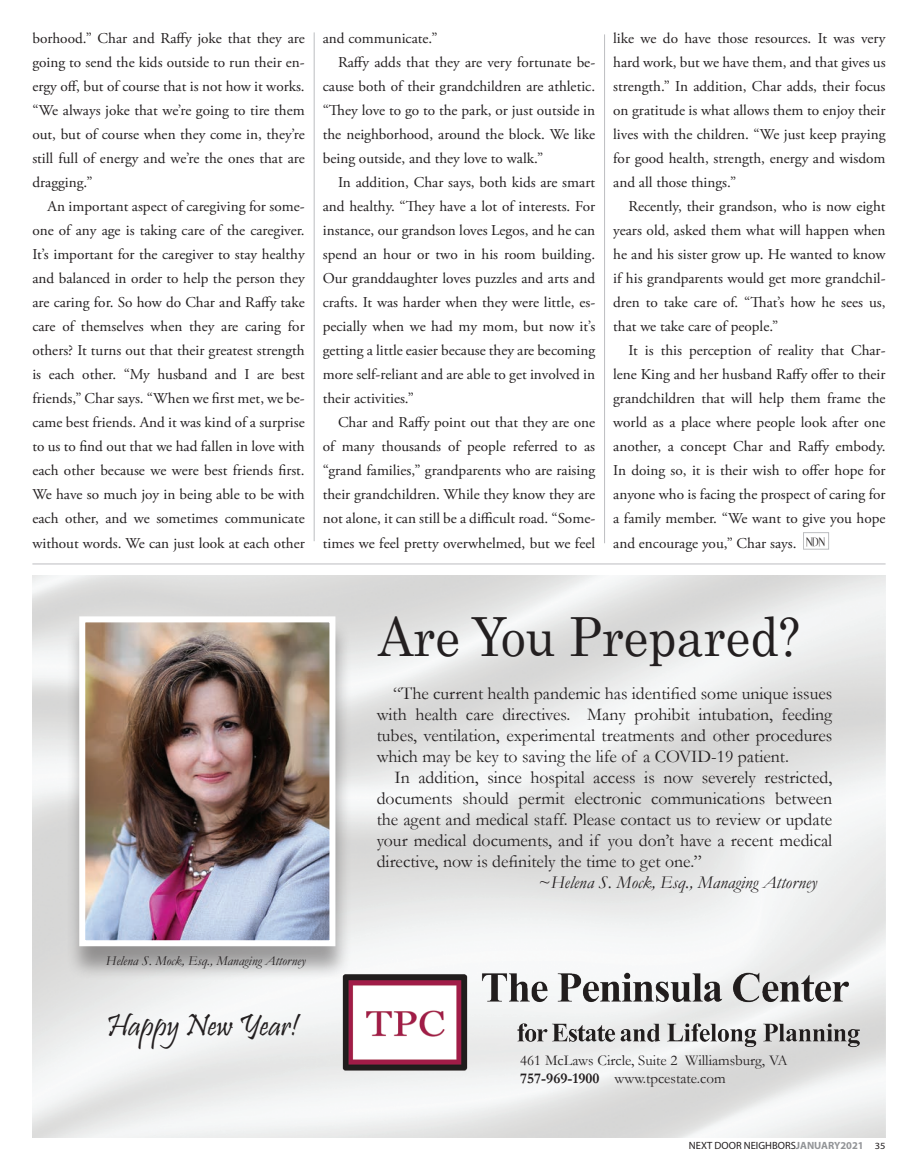
<style>
.page{position:relative;width:918px;height:1175px;background:#fff}
.page>*{position:absolute;margin:0;border:0;box-sizing:border-box;transform-origin:0 0}
.t1{font:54px "Century";color:#231f20;scale:.91 1}
.t2{font:31.5px "Pristina";color:#231f20}
.t3{font:18px/21px "Garamond";color:#231f20;text-align:justify}
.t4{font:italic 18px "Garamond";color:#231f20}
.t5{font:15px/24px "Adobe Garamond Pro";color:#231f20;text-align:justify}
.t6{font:15px/18px "Garamond";color:#231f20}
.t7{font:italic 13.5px "Garamond";color:#231f20}
.t8{font:10.5px "Myriad Pro";color:#231f20}
.s1{font-family:"Echelon";font-size:12px}
.s2{font-style:normal}
.s3{font-weight:700}
.s4{font-weight:700;color:#939598}
.s5{font-size:9.45px}
</style>
<div class="page">
<div style="left:803px;top:532px;width:26px;height:17px;border:1px solid #bcbdc0"></div>
<div style="left:65px;top:620px;width:287px;height:360px;background:#231f20;opacity:.4"></div>
<img style="left:86px;top:623px;width:242px;height:316px">
<div style="left:79px;top:616px;width:256px;height:330px;border:6px solid #fff"></div>
<img style="left:330px;top:957px;width:540px;height:124px">
<hr style="left:314px;top:32px;width:1px;height:509px;background:#bcbdc0">
<hr style="left:604px;top:34px;width:1px;height:509px;background:#bcbdc0">
<hr style="left:32px;top:563px;width:854px;height:1px;background:#bcbdc0">
<p class="t5" style="left:32px;top:27px;width:274px">borhood.” Char and Raffy joke that they are going to send the kids outside to run their en&shy;ergy off, but of course that is not how it works. “We always joke that we’re going to tire them out, but of course when they come in, they’re still full of energy and we’re the ones that are dragging.”</p>
<p class="t5" style="left:32px;top:195px;width:274px;text-indent:15px">An important aspect of caregiving for some&shy;one of any age is taking care of the caregiver.<br>It’s important for the caregiver to stay healthy and balanced in order to help the person they are caring for. So how do Char and Raffy take care of themselves when they are caring for others? It turns out that their greatest strength is each other. “My husband and I are best friends,” Char says. “When we first met, we be&shy;came best friends. And it was kind of a surprise to us to find out that we had fallen in love with each other because we were best friends first.<br>We have so much joy in being able to be with each other, and we sometimes communicate without words. We can just look at each other</p>
<p class="t5" style="left:323px;top:27px;width:116px">and communicate.”</p>
<p class="t5" style="left:338px;top:51px;width:259px">Raffy adds that they are very fortunate be-</p>
<p class="t5" style="left:323px;top:75px;width:274px">cause both of their grandchildren are athletic.</p>
<p class="t5" style="left:323px;top:99px;width:274px">“They love to go to the park, or just outside in</p>
<p class="t5" style="left:323px;top:123px;width:274px">the neighborhood, around the block. We like</p>
<p class="t5" style="left:323px;top:147px;width:222px">being outside, and they love to walk.”</p>
<p class="t5" style="left:338px;top:171px;width:259px">In addition, Char says, both kids are smart</p>
<p class="t5" style="left:323px;top:195px;width:274px">and healthy. “They have a lot of interests. For</p>
<p class="t5" style="left:323px;top:219px;width:274px">instance, our grandson loves Legos, and he can</p>
<p class="t5" style="left:323px;top:243px;width:274px">spend an hour or two in his room building.</p>
<p class="t5" style="left:323px;top:267px;width:274px">Our granddaughter loves puzzles and arts and</p>
<p class="t5" style="left:323px;top:291px;width:274px">crafts. It was harder when they were little, es-</p>
<p class="t5" style="left:323px;top:315px;width:274px">pecially when we had my mom, but now it’s</p>
<p class="t5" style="left:323px;top:339px;width:274px">getting a little easier because they are becoming</p>
<p class="t5" style="left:323px;top:363px;width:274px">more self-reliant and are able to get involved in</p>
<p class="t5" style="left:323px;top:387px;width:93px">their activities.”</p>
<p class="t5" style="left:338px;top:411px;width:259px">Char and Raffy point out that they are one</p>
<p class="t5" style="left:323px;top:435px;width:274px">of many thousands of people referred to as</p>
<p class="t5" style="left:323px;top:459px;width:274px">“grand families,” grandparents who are raising</p>
<p class="t5" style="left:323px;top:483px;width:274px">their grandchildren. While they know they are</p>
<p class="t5" style="left:323px;top:507px;width:274px">not alone, it can still be a difficult road. “Some-</p>
<p class="t5" style="left:323px;top:531px;width:274px">times we feel pretty overwhelmed, but we feel</p>
<p class="t5" style="left:613px;top:27px;width:274px">like we do have those resources. It was very hard work, but we have them, and that gives us strength.” In addition, Char adds, their focus on gratitude is what allows them to enjoy their lives with the children. “We just keep praying for good health, strength, energy and wisdom and all those things.”</p>
<p class="t5" style="left:613px;top:195px;width:274px;text-indent:15px">Recently, their grandson, who is now eight years old, asked them what will happen when he and his sister grow up. He wanted to know if his grandparents would get more grandchil&shy;dren to take care of. “That’s how he sees us, that we take care of people.”</p>
<p class="t5" style="left:613px;top:339px;width:274px;text-indent:15px">It is this perception of reality that Char&shy;lene King and her husband Raffy offer to their grandchildren that will help them frame the world as a place where people look after one another, a concept Char and Raffy embody.<br>In doing so, it is their wish to offer hope for anyone who is facing the prospect of caring for a family member. “We want to give you hope and encourage you,” Char says. <span class="s1">NDN</span></p>
<p class="t7" style="left:106px;top:952px;width:201px">Helena S. Mock, Esq., Managing Attorney</p>
<h2 class="t2" style="left:107px;top:1007px;width:193px">Happy New Year!</h2>
<h1 class="t1" style="left:378px;top:591px;width:465px">Are You Prepared?</h1>
<p class="t3" style="left:377px;top:682px;width:457px;text-indent:17px">“The current health pandemic has identified some unique issues with health care directives. Many prohibit intubation, feeding tubes, ventilation, experimental treatments and other procedures which may be key to saving the life of a COVID-19 patient.</p>
<p class="t3" style="left:394px;top:766px;width:439px">In addition, since hospital access is now severely restricted,</p>
<p class="t3" style="left:377px;top:787px;width:457px">documents should permit electronic communications between</p>
<p class="t3" style="left:377px;top:808px;width:457px">the agent and medical staff. Please contact us to review or update</p>
<p class="t3" style="left:377px;top:829px;width:457px">your medical documents, and if you don’t have a recent medical</p>
<p class="t3" style="left:377px;top:851px;width:327px">directive, now is definitely the time to get one.”</p>
<p class="t4" style="left:539px;top:870px;width:280px"><span class="s2">~</span>Helena S. Mock, Esq., Managing Attorney</p>
<p class="t6" style="left:520px;top:1050px;width:269px">461 McLaws Circle, Suite 2 Williamsburg, VA<br><span class="s3">757-969-1900</span> www.tpcestate.com</p>
<p class="t8" style="left:689px;top:1138px;width:198px">NEXT DOOR NEIGHBORS<span class="s4">JANUARY2021</span> <span class="s5">35</span></p>
</div>
